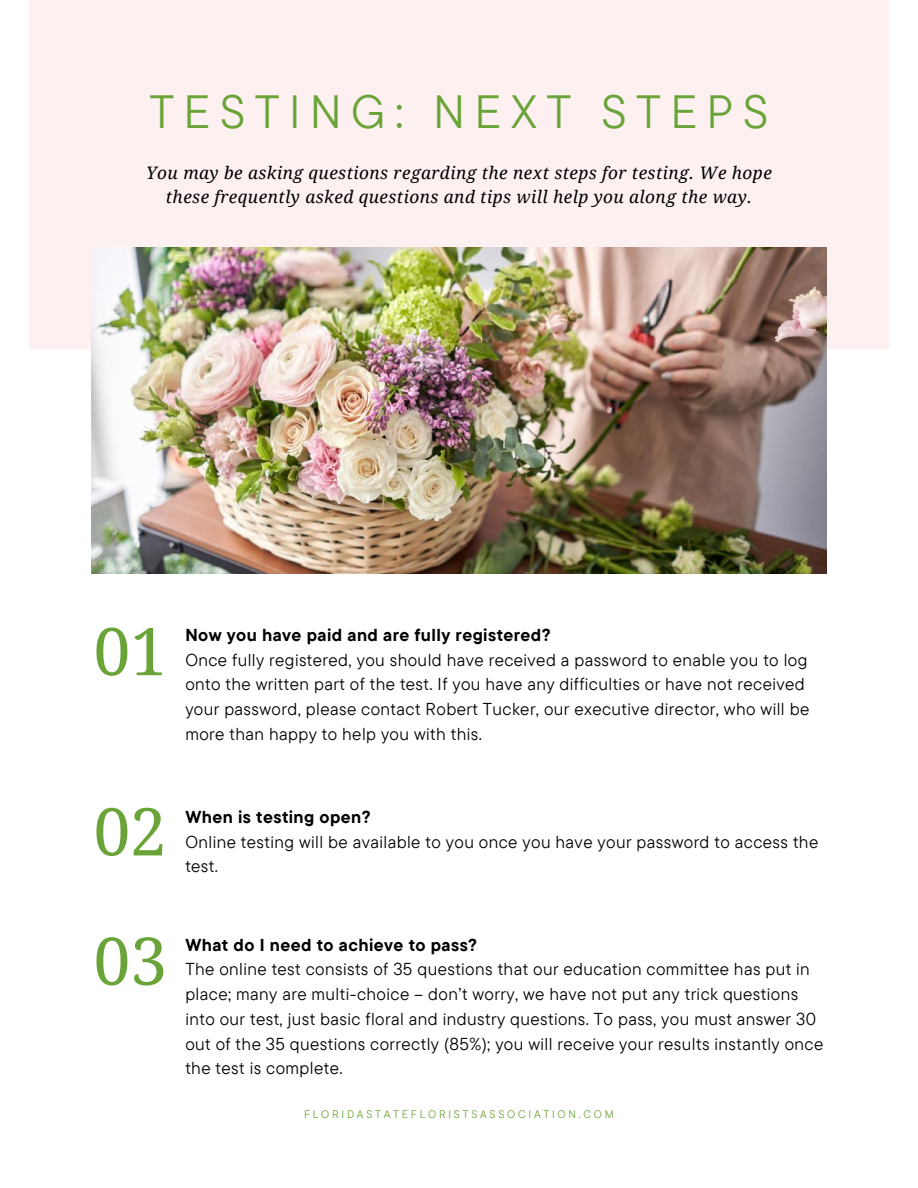
<style>
.page{position:relative;width:918px;height:1188px;background:#fff}
.page>*{position:absolute;margin:0;border:0;box-sizing:border-box;transform-origin:0 0}
.t1{font:65.85px "Droid Serif";color:#6aa438}
.t2{font:46.5px "TT Commons Pro";letter-spacing:.2em;color:#6aa438}
.t3{font:17.25px/24.8px "TT Commons Pro";letter-spacing:.025em;color:#000}
.t4{font:italic 17.25px/23.7px "Droid Serif";letter-spacing:.025em;color:#000;text-align:center}
.t5{font:700 17.25px "TT Commons Pro";letter-spacing:.025em;color:#000}
.t6{font:10.95px "TT Commons Pro";letter-spacing:.25em;color:#6aa438}
</style>
<div class="page">
<div style="left:29px;top:0;width:860px;height:349px;background:#fcf0f0"></div>
<img style="left:92px;top:247px;width:734px;height:327px">
<h2 class="t2" style="left:149px;top:81px;width:621px">TESTING: NEXT STEPS</h2>
<p class="t4" style="left:146px;top:161px;width:627px">You may be asking questions regarding the next steps for testing. We hope these frequently asked questions and tips will help you along the way.</p>
<h1 class="t1" style="left:94px;top:614px;width:75px">01</h1>
<p class="t5" style="left:185px;top:624px;width:367px">Now you have paid and are fully registered?</p>
<p class="t3" style="left:185px;top:647px;width:625px">Once fully registered, you should have received a password to enable you to log onto the written part of the test. If you have any difficulties or have not received your password, please contact Robert Tucker, our executive director, who will be more than happy to help you with this.</p>
<h1 class="t1" style="left:94px;top:794px;width:75px">02</h1>
<p class="t5" style="left:185px;top:806px;width:187px">When is testing open?</p>
<p class="t3" style="left:185px;top:829px;width:634px">Online testing will be available to you once you have your password to access the test.</p>
<h1 class="t1" style="left:94px;top:924px;width:75px">03</h1>
<p class="t5" style="left:185px;top:933px;width:293px">What do I need to achieve to pass?</p>
<p class="t3" style="left:185px;top:956px;width:640px">The online test consists of 35 questions that our education committee has put in place; many are multi-choice – don’t worry, we have not put any trick questions into our test, just basic floral and industry questions. To pass, you must answer 30 out of the 35 questions correctly (85%); you will receive your results instantly once the test is complete.</p>
<p class="t6" style="left:304px;top:1107px;width:311px">FLORIDASTATEFLORISTSASSOCIATION.COM</p>
</div>
